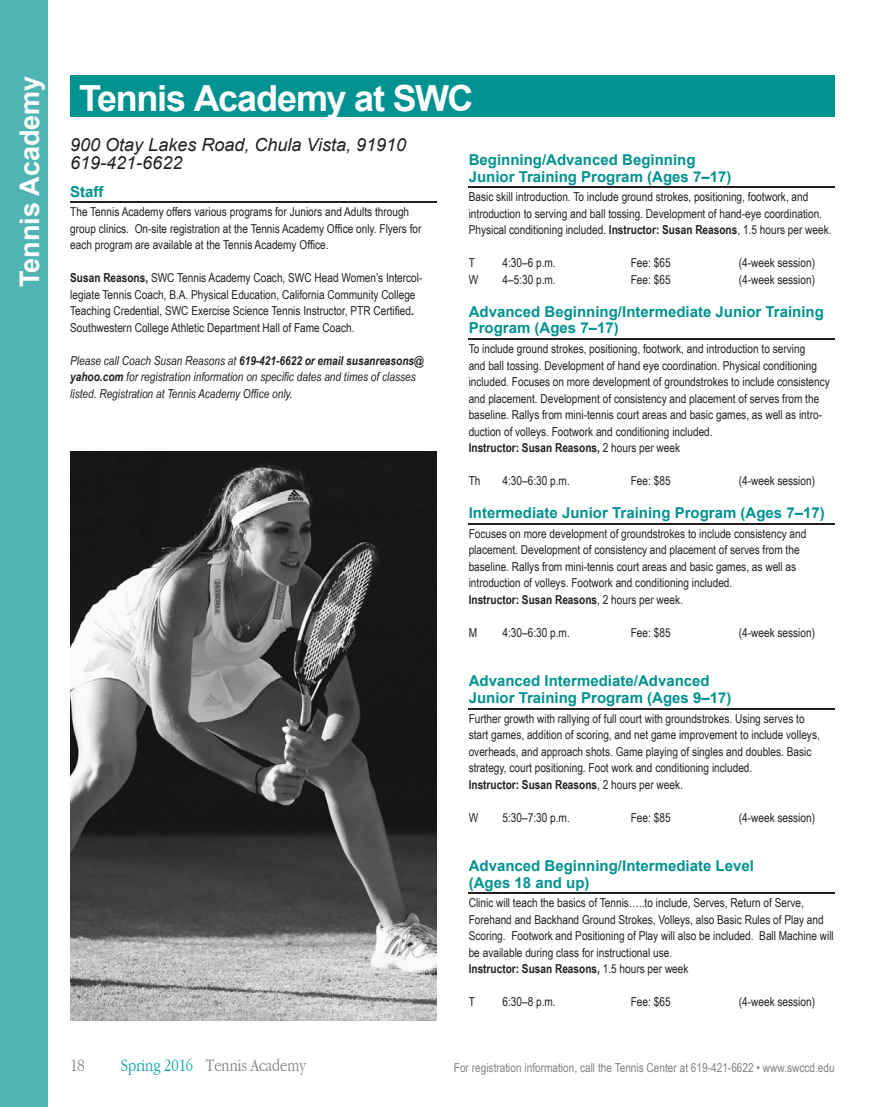
<style>
.page{position:relative;width:878px;height:1107px;background:#fff}
.page>*{position:absolute;margin:0;border:0;box-sizing:border-box;transform-origin:0 0}
.t1{font:700 36px "Arial";letter-spacing:-.035em;color:#fff}
.t2{font:700 27px "Arial";color:#fff}
.t3{font:italic 18px/18px "Arial";color:#231f20}
.t4{font:300 condensed 18px "Garamond";color:#03a5a5}
.t5{font:300 condensed 18px "Garamond";color:#808285}
.t6{font:700 15px/16.5px "Arial";color:#009290}
.t7{font:12.3px/16.5px "Arial Narrow";color:#231f20}
.t8{font:italic 12.3px/16.5px "Arial Narrow";color:#231f20}
.t9{font:12.3px "Arial Narrow";color:#808285}
.s1{font-weight:700}
.s2{color:#808285}
</style>
<div class="page">
<div style="left:0;top:0;width:47px;height:1107px;background:#50b4b4"></div>
<div style="left:70px;top:75px;width:764px;height:36px;background:#009290"></div>
<div style="left:70px;top:111px;width:764px;height:6px;background:#009290"></div>
<hr style="left:70px;top:202px;width:366px;height:1px;background:#231f20">
<hr style="left:468px;top:187px;width:366px;height:1px;background:#231f20">
<hr style="left:468px;top:338px;width:366px;height:2px;background:#231f20">
<hr style="left:468px;top:523px;width:366px;height:2px;background:#231f20">
<hr style="left:468px;top:708px;width:366px;height:1px;background:#231f20">
<hr style="left:468px;top:893px;width:366px;height:1px;background:#231f20">
<img style="left:70px;top:451px;width:366px;height:570px">
<h2 class="t2" style="left:12px;top:287px;width:213px;rotate:-90deg">Tennis Academy</h2>
<h1 class="t1" style="left:79px;top:74px;width:396px">Tennis Academy at SWC</h1>
<h3 class="t3" style="left:70px;top:136px;width:337px">900 Otay Lakes Road, Chula Vista, 91910<br>619-421-6622</h3>
<p class="t6" style="left:70px;top:184px;width:35px">Staff</p>
<p class="t7" style="left:70px;top:203px;width:353px">The Tennis Academy offers various programs for Juniors and Adults through group clinics. On-site registration at the Tennis Academy Office only. Flyers for each program are available at the Tennis Academy Office.</p>
<p class="t7" style="left:70px;top:269px;width:354px"><span class="s1">Susan Reasons,</span> SWC Tennis Academy Coach, SWC Head Women’s Intercol&shy;legiate Tennis Coach, B.A. Physical Education, California Community College Teaching Credential, SWC Exercise Science Tennis Instructor, PTR Certified<span class="s1">.<br></span>Southwestern College Athletic Department Hall of Fame Coach.</p>
<p class="t8" style="left:70px;top:352px;width:355px">Please call Coach Susan Reasons at <span class="s1">619-421-6622 or email susanreasons@ yahoo.com</span> for registration information on specific dates and times of classes listed. Registration at Tennis Academy Office only.</p>
<p class="t6" style="left:468px;top:152px;width:264px">Beginning/Advanced Beginning<br>Junior Training Program (Ages 7–17)</p>
<p class="t7" style="left:468px;top:188px;width:364px">Basic skill introduction. To include ground strokes, positioning, footwork, and introduction to serving and ball tossing. Development of hand-eye coordination.<br>Physical conditioning included. <span class="s1">Instructor: Susan Reasons</span>, 1.5 hours per week.</p>
<p class="t7" style="left:468px;top:254px;width:8px">T</p>
<p class="t7" style="left:502px;top:254px;width:55px">4:30–6 p.m.</p>
<p class="t7" style="left:630px;top:254px;width:41px">Fee: $65</p>
<p class="t7" style="left:738px;top:254px;width:78px">(4-week session)</p>
<p class="t7" style="left:468px;top:271px;width:11px">W</p>
<p class="t7" style="left:502px;top:271px;width:55px">4–5:30 p.m.</p>
<p class="t7" style="left:630px;top:271px;width:41px">Fee: $65</p>
<p class="t7" style="left:738px;top:271px;width:78px">(4-week session)</p>
<p class="t6" style="left:468px;top:304px;width:357px">Advanced Beginning/Intermediate Junior Training<br>Program (Ages 7–17)</p>
<p class="t7" style="left:468px;top:340px;width:363px">To include ground strokes, positioning, footwork, and introduction to serving<br>and ball tossing. Development of hand eye coordination. Physical conditioning included. Focuses on more development of groundstrokes to include consistency and placement. Development of consistency and placement of serves from the baseline. Rallys from mini-tennis court areas and basic games, as well as intro&shy;duction of volleys. Footwork and conditioning included.<br><span class="s1">Instructor: Susan Reasons,</span> 2 hours per week</p>
<p class="t7" style="left:468px;top:472px;width:13px">Th</p>
<p class="t7" style="left:502px;top:472px;width:69px">4:30–6:30 p.m.</p>
<p class="t7" style="left:630px;top:472px;width:41px">Fee: $85</p>
<p class="t7" style="left:738px;top:472px;width:78px">(4-week session)</p>
<p class="t6" style="left:468px;top:505px;width:357px">Intermediate Junior Training Program (Ages 7–17)</p>
<p class="t7" style="left:468px;top:525px;width:339px">Focuses on more development of groundstrokes to include consistency and placement. Development of consistency and placement of serves from the baseline. Rallys from mini-tennis court areas and basic games, as well as introduction of volleys. Footwork and conditioning included.<br><span class="s1">Instructor: Susan Reasons</span>, 2 hours per week.</p>
<p class="t7" style="left:468px;top:624px;width:10px">M</p>
<p class="t7" style="left:502px;top:624px;width:69px">4:30–6:30 p.m.</p>
<p class="t7" style="left:630px;top:624px;width:41px">Fee: $85</p>
<p class="t7" style="left:738px;top:624px;width:78px">(4-week session)</p>
<p class="t6" style="left:468px;top:673px;width:264px">Advanced Intermediate/Advanced<br>Junior Training Program (Ages 9–17)</p>
<p class="t7" style="left:468px;top:710px;width:352px">Further growth with rallying of full court with groundstrokes. Using serves to start games, addition of scoring, and net game improvement to include volleys, overheads, and approach shots. Game playing of singles and doubles. Basic strategy, court positioning. Foot work and conditioning included.<br><span class="s1">Instructor: Susan Reasons</span>, 2 hours per week.</p>
<p class="t7" style="left:468px;top:809px;width:11px">W</p>
<p class="t7" style="left:502px;top:809px;width:69px">5:30–7:30 p.m.</p>
<p class="t7" style="left:630px;top:809px;width:41px">Fee: $85</p>
<p class="t7" style="left:738px;top:809px;width:78px">(4-week session)</p>
<p class="t6" style="left:468px;top:858px;width:287px">Advanced Beginning/Intermediate Level (Ages 18 and up)</p>
<p class="t7" style="left:468px;top:894px;width:366px">Clinic will teach the basics of Tennis…..to include, Serves, Return of Serve, Forehand and Backhand Ground Strokes, Volleys, also Basic Rules of Play and Scoring. Footwork and Positioning of Play will also be included. Ball Machine will be available during class for instructional use.<br><span class="s1">Instructor: Susan Reasons,</span> 1.5 hours per week</p>
<p class="t7" style="left:468px;top:993px;width:8px">T</p>
<p class="t7" style="left:502px;top:993px;width:55px">6:30–8 p.m.</p>
<p class="t7" style="left:630px;top:993px;width:41px">Fee: $65</p>
<p class="t7" style="left:738px;top:993px;width:78px">(4-week session)</p>
<h3 class="t5" style="left:70px;top:1056px;width:16px">18</h3>
<h3 class="t4" style="left:121px;top:1056px;width:130px">Spring 2016 <span class="s2">Classes</span></h3>
<h3 class="t5" style="left:206px;top:1056px;width:101px">Tennis Academy</h3>
<p class="t9" style="left:437px;top:1058px;width:241px">For registration nformation, call Continuing Education</p>
<p class="t9" style="left:716px;top:1058px;width:39px">82 376</p>
<p class="t9" style="left:454px;top:1059px;width:382px">For registration information, call the Tennis Center at 619-421-6622 • www.swccd.edu</p>
</div>
